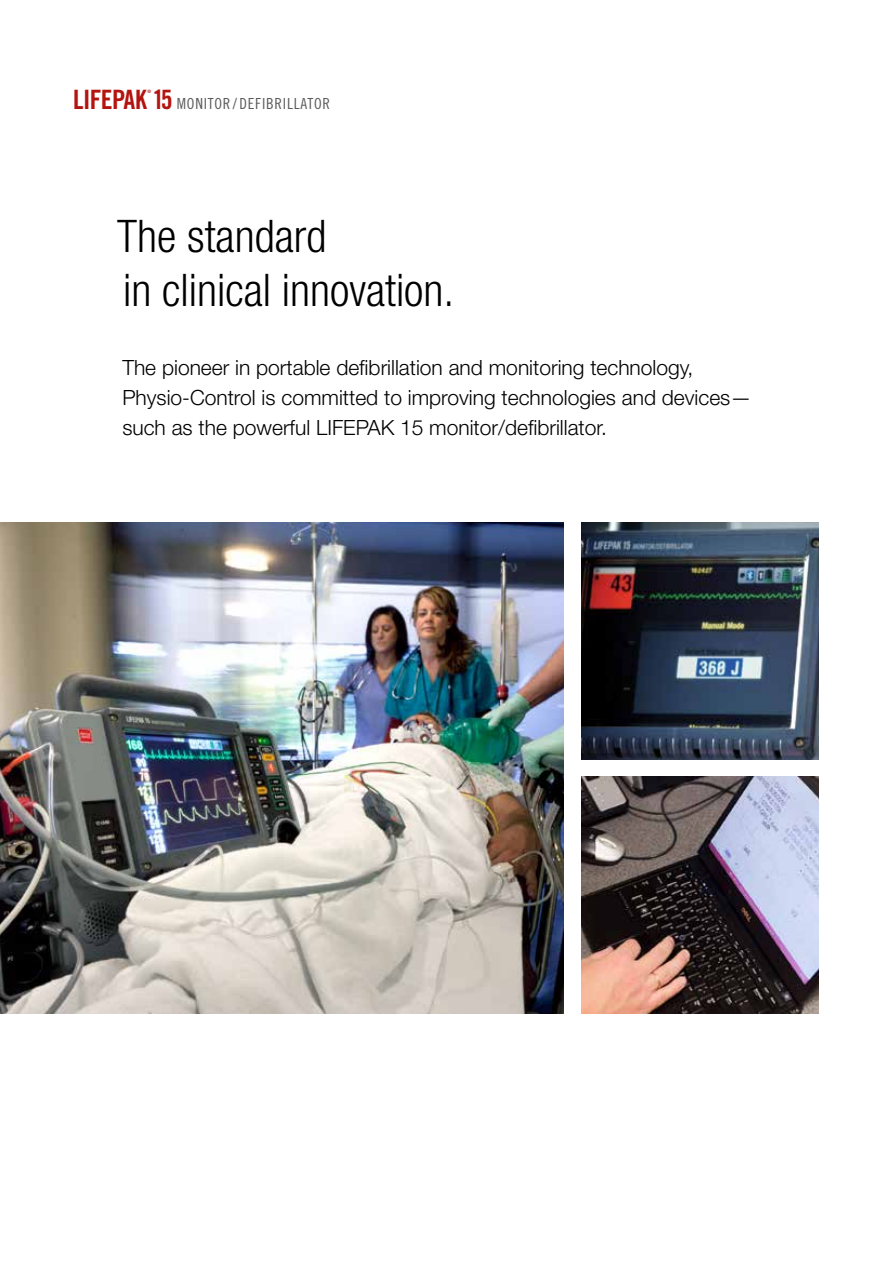
<style>
.page{position:relative;width:893px;height:1263px;background:#fff}
.page>*{position:absolute;margin:0;border:0;box-sizing:border-box;transform-origin:0 0}
.t1{font:300 condensed 45px/54px "Helvetica Neue LT Std";color:#000}
.t2{font:26.7px "Trade Gothic LT Std Bd Cn 20";letter-spacing:-.025em;color:#b4140f}
.t3{font:300 21px/30px "Helvetica Neue LT Std";color:#000}
.t4{font:15.3px "Trade Gothic LT Std Cn 18";letter-spacing:.05em;color:#5a5c5b}
.t5{font:4.65px "Trade Gothic LT Std Bd Cn 20";color:#b4140f}
.s1{font-family:"Trade Gothic LT Std Bd Cn 20";font-size:26.7px;color:#b4140f}
</style>
<div class="page">
<img style="left:582px;top:522px;width:237px;height:237px">
<img style="left:0;top:522px;width:563px;height:492px">
<img style="left:582px;top:777px;width:237px;height:237px">
<p class="t2" style="left:73px;top:84px;width:75px">LIFEPAK</p>
<p class="t5" style="left:147px;top:89px;width:5px">®</p>
<p class="t4" style="left:152px;top:95px;width:179px"><span class="s1">15</span> MONITOR/DEFIBRILLATOR</p>
<h1 class="t1" style="left:117px;top:209px;width:339px">The standard<br>in clinical innovation.</h1>
<p class="t3" style="left:122px;top:352px;width:630px">The pioneer in portable defibrillation and monitoring technology,<br>Physio-Control is committed to improving technologies and devices— such as the powerful LIFEPAK 15 monitor/defibrillator.</p>
</div>
